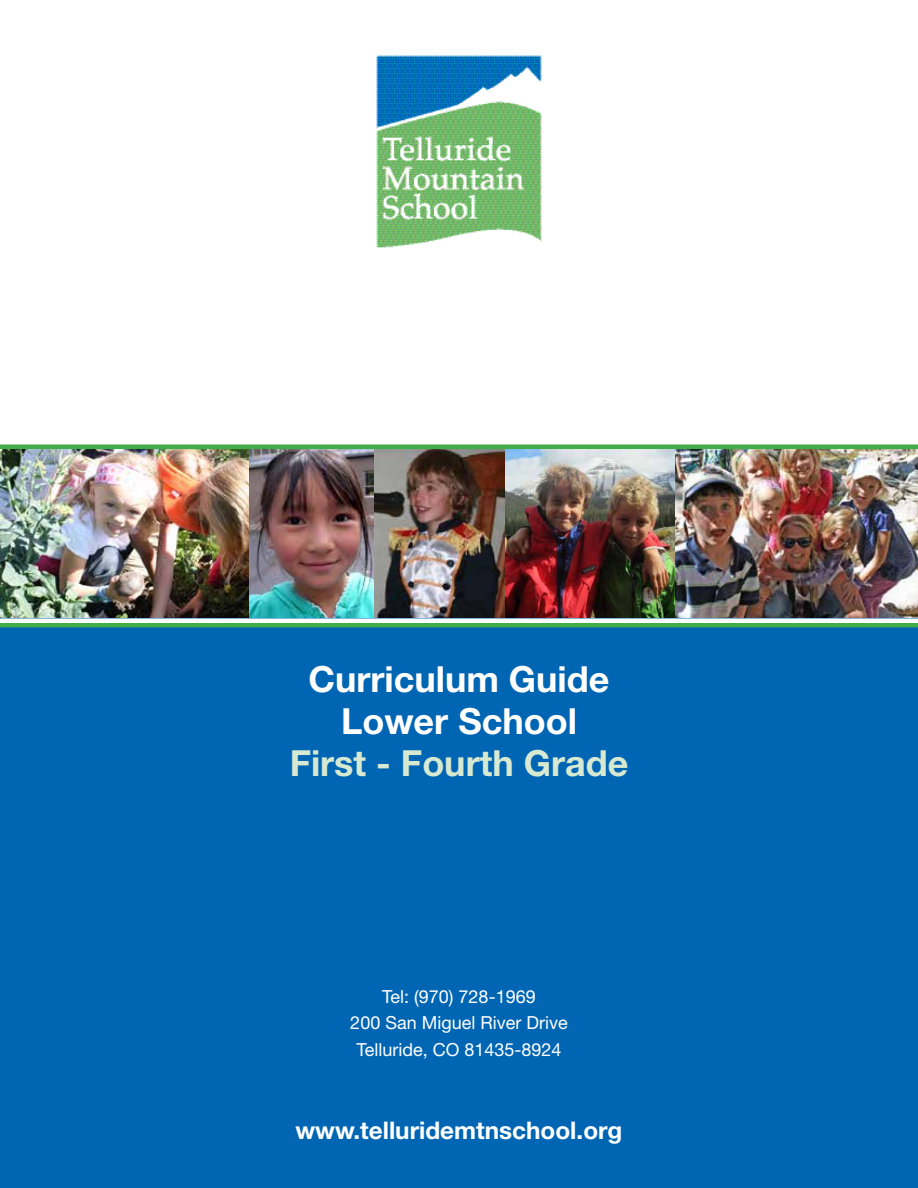
<style>
.page{position:relative;width:918px;height:1188px;background:#fff}
.page>*{position:absolute;margin:0;border:0;box-sizing:border-box;transform-origin:0 0}
.t1{font:700 36px/42px "Helvetica Neue LT Std";color:#fff;text-align:center}
.t2{font:700 36px "Helvetica Neue LT Std";color:#d8e9d2}
.t3{font:700 24.3px "Helvetica Neue LT Std";color:#fff}
.t4{font:18px/26.2px "Helvetica Neue LT Std";color:#fff;text-align:center}
</style>
<div class="page">
<img style="left:373px;top:449px;width:303px;height:169px">
<img style="left:249px;top:449px;width:124px;height:169px">
<img style="left:0;top:449px;width:249px;height:169px">
<img style="left:676px;top:449px;width:242px;height:169px">
<div style="left:0;top:618px;width:918px;height:570px;background:#0066b3"></div>
<img style="left:376px;top:55px;width:166px;height:193px">
<hr style="left:0;top:623px;width:918px;height:4px;background:#41ad49">
<div style="left:0;top:618px;width:918px;height:5px;background:#fff"></div>
<hr style="left:0;top:445px;width:918px;height:4px;background:#41ad49">
<h1 class="t1" style="left:308px;top:657px;width:303px">Curriculum Guide<br>Lower School</h1>
<h1 class="t2" style="left:290px;top:741px;width:340px">First - Fourth Grade</h1>
<p class="t4" style="left:350px;top:984px;width:219px">Tel: (970) 728-1969<br>200 San Miguel River Drive<br>Telluride, CO 81435-8924</p>
<h2 class="t3" style="left:296px;top:1115px;width:328px">www.telluridemtnschool.org</h2>
</div>
